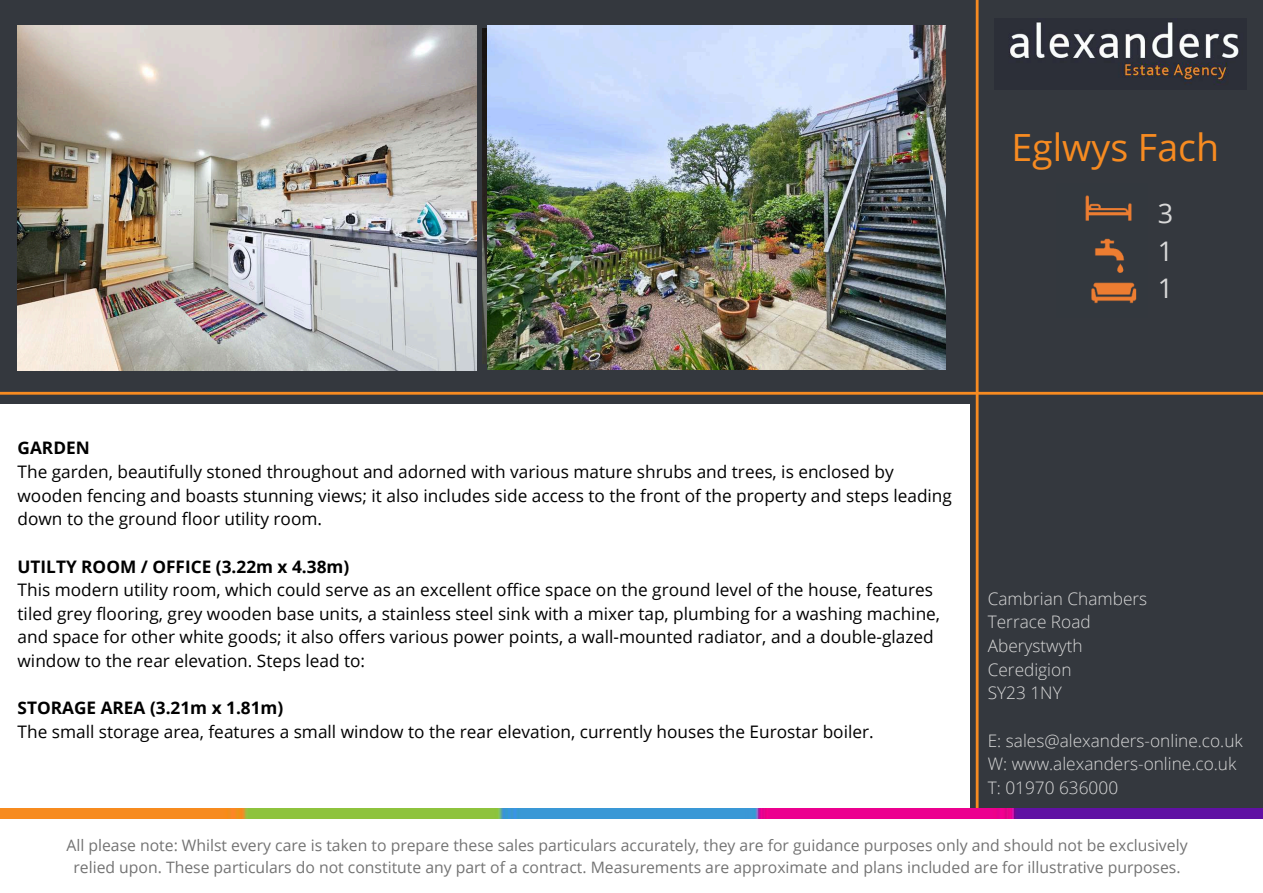
<style>
.page{position:relative;width:1263px;height:893px;background:#fff}
.page>*{position:absolute;margin:0;border:0;box-sizing:border-box;transform-origin:0 0}
.t1{font:37.5px "Open Sans";color:#f78b21}
.t2{font:27px/37.7px "Open Sans";color:#d9d9d9;text-align:justify}
.t3{font:17.25px/23.6px "Open Sans";color:#000}
.t4{font:300 17.25px/23.6px "Open Sans";color:#d9d9d9}
.t5{font:700 17.25px "Open Sans";color:#000}
.t6{font:15.75px/21.9px "Open Sans";color:#737373;text-align:center}
</style>
<div class="page">
<div style="left:0;top:0;width:975px;height:404px;background:#34383e"></div>
<div style="left:970px;top:0;width:293px;height:808px;background:#34383e"></div>
<img style="left:1008px;top:19px;width:232px;height:66px">
<img style="left:1085px;top:195px;width:52px;height:109px">
<hr style="left:0;top:392px;width:1263px;height:3px;background:#f78b21">
<hr style="left:976px;top:0;width:2px;height:808px;background:#f78b21">
<img style="left:0;top:808px;width:1263px;height:10px">
<img style="left:18px;top:26px;width:459px;height:344px">
<img style="left:488px;top:26px;width:458px;height:344px">
<h1 class="t1" style="left:1011px;top:121px;width:209px">Eglwys Fach</h1>
<h2 class="t2" style="left:1158px;top:194px;width:17px">3<br>1<br>1</h2>
<p class="t5" style="left:18px;top:436px;width:74px">GARDEN</p>
<p class="t3" style="left:18px;top:459px;width:936px">The garden, beautifully stoned throughout and adorned with various mature shrubs and trees, is enclosed by wooden fencing and boasts stunning views; it also includes side access to the front of the property and steps leading down to the ground floor utility room.</p>
<p class="t5" style="left:18px;top:554px;width:333px">UTILTY ROOM / OFFICE (3.22m x 4.38m)</p>
<p class="t3" style="left:18px;top:577px;width:924px">This modern utility room, which could serve as an excellent office space on the ground level of the house, features tiled grey flooring, grey wooden base units, a stainless steel sink with a mixer tap, plumbing for a washing machine, and space for other white goods; it also offers various power points, a wall-mounted radiator, and a double-glazed window to the rear elevation. Steps lead to:</p>
<p class="t5" style="left:18px;top:696px;width:267px">STORAGE AREA (3.21m x 1.81m)</p>
<p class="t3" style="left:18px;top:719px;width:858px">The small storage area, features a small window to the rear elevation, currently houses the Eurostar boiler.</p>
<p class="t4" style="left:988px;top:586px;width:161px">Cambrian Chambers<br>Terrace Road<br>Aberystwyth<br>Ceredigion<br>SY23 1NY</p>
<p class="t4" style="left:988px;top:728px;width:257px">E: sales@alexanders-online.co.uk<br>W: www.alexanders-online.co.uk<br>T: 01970 636000</p>
<p class="t6" style="left:66px;top:834px;width:1122px">All please note: Whilst every care is taken to prepare these sales particulars accurately, they are for guidance purposes only and should not be exclusively relied upon. These particulars do not constitute any part of a contract. Measurements are approximate and plans included are for illustrative purposes.</p>
</div>
